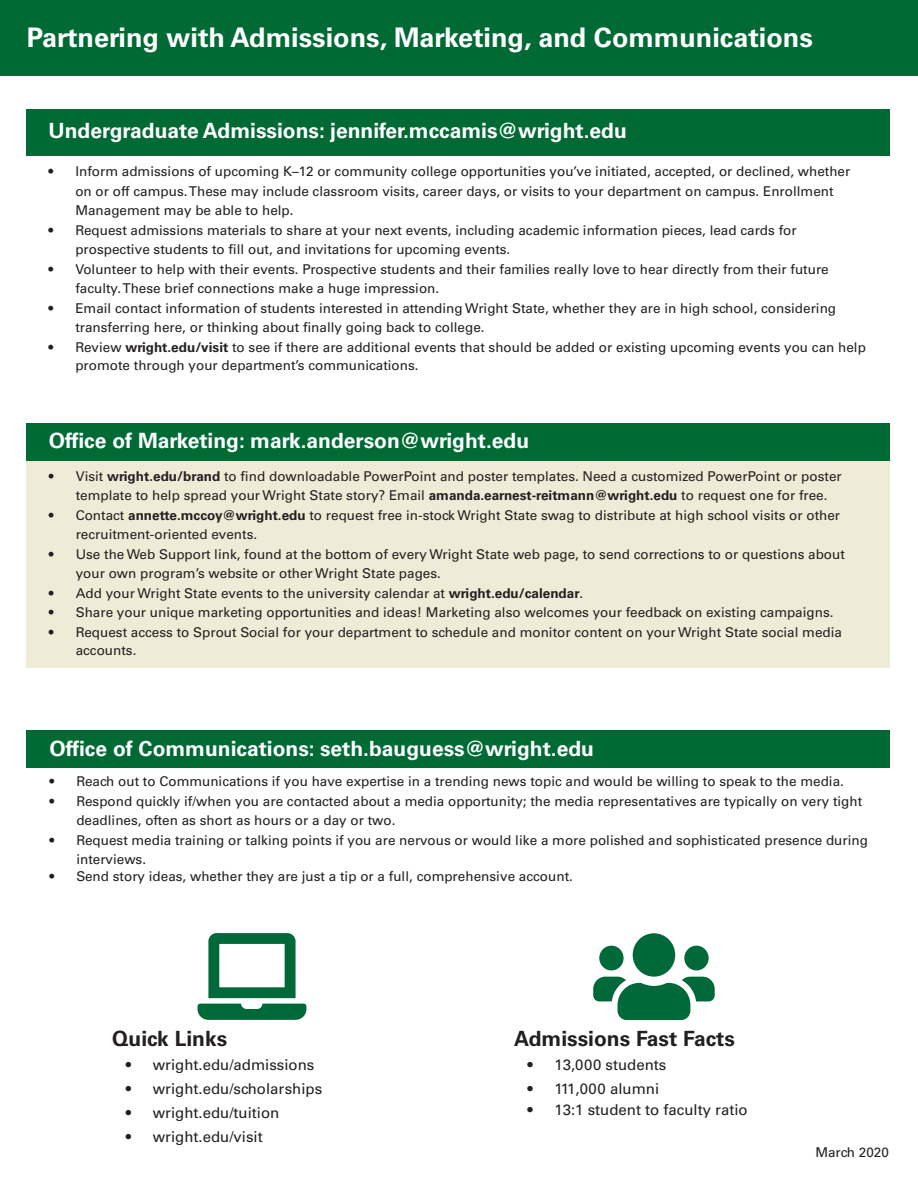
<style>
.page{position:relative;width:918px;height:1188px;background:#fff}
.page>*{position:absolute;margin:0;border:0;box-sizing:border-box;transform-origin:0 0}
.t1{font:700 27px "Univers LT Std";color:#fff}
.Normal_Paragraph_Sty{font:700 21px "Univers LT Std";color:#fff}
.t2{font:700 21px "Univers LT Std";color:#231f20}
.t3{font:15px "Univers LT Std";color:#231f20}
.t4{font:13.5px/19.5px "Univers LT Std";color:#231f20}
.s1{font-weight:700}
</style>
<div class="page">
<div style="left:0;top:0;width:918px;height:76px;background:#006a35"></div>
<div style="left:26px;top:428px;width:864px;height:240px;background:#eeecd7"></div>
<div style="left:27px;top:110px;width:863px;height:46px;background:#006a35"></div>
<div style="left:26px;top:424px;width:863px;height:37px;background:#006a35"></div>
<div style="left:27px;top:730px;width:863px;height:37px;background:#006a35"></div>
<svg style="left:198px;top:933px;width:108px;height:87px"></svg>
<svg style="left:593px;top:933px;width:122px;height:87px"></svg>
<p class="t1" style="left:27px;top:22px;width:788px">Partnering with Admissions, Marketing, and Communications</p>
<p class="Normal_Paragraph_Sty" style="left:48px;top:118px;width:580px">Undergraduate Admissions: jennifer.mccamis@wright.edu</p>
<p class="t4" style="left:75px;top:162px;width:776px;text-indent:-27px">• Inform admissions of upcoming K–12 or community college opportunities you’ve initiated, accepted, or declined, whether on or off campus. These may include classroom visits, career days, or visits to your department on campus. Enrollment<br>Management may be able to help.</p>
<p class="t4" style="left:75px;top:220px;width:723px;text-indent:-27px">• Request admissions materials to share at your next events, including academic information pieces, lead cards for prospective students to fill out, and invitations for upcoming events.</p>
<p class="t4" style="left:75px;top:259px;width:755px;text-indent:-27px">• Volunteer to help with their events. Prospective students and their families really love to hear directly from their future faculty. These brief connections make a huge impression.</p>
<p class="t4" style="left:75px;top:298px;width:762px;text-indent:-27px">• Email contact information of students interested in attending Wright State, whether they are in high school, considering transferring here, or thinking about finally going back to college.</p>
<p class="t4" style="left:75px;top:338px;width:792px;line-height:18px;text-indent:-27px">• Review <span class="s1">wright.edu/visit</span> to see if there are additional events that should be added or existing upcoming events you can help promote through your department’s communications.</p>
<p class="Normal_Paragraph_Sty" style="left:49px;top:429px;width:482px">Office of Marketing: mark.anderson@wright.edu</p>
<p class="t4" style="left:76px;top:466px;width:768px;text-indent:-27px">• Visit <span class="s1">wright.edu/brand</span> to find downloadable PowerPoint and poster templates. Need a customized PowerPoint or poster template to help spread your Wright State story? Email <span class="s1">amanda.earnest-reitmann@wright.edu</span> to request one for free.</p>
<p class="t4" style="left:76px;top:505px;width:766px;text-indent:-27px">• Contact <span class="s1">annette.mccoy@wright.edu</span> to request free in-stock Wright State swag to distribute at high school visits or other recruitment-oriented events.</p>
<p class="t4" style="left:76px;top:544px;width:771px;text-indent:-27px">• Use the Web Support link, found at the bottom of every Wright State web page, to send corrections to or questions about your own program’s website or other Wright State pages.</p>
<p class="t4" style="left:49px;top:583px;width:536px">• Add your Wright State events to the university calendar at <span class="s1">wright.edu/calendar</span>.</p>
<p class="t4" style="left:49px;top:603px;width:786px">• Share your unique marketing opportunities and ideas! Marketing also welcomes your feedback on existing campaigns.</p>
<p class="t4" style="left:76px;top:623px;width:768px;line-height:18px;text-indent:-27px">• Request access to Sprout Social for your department to schedule and monitor content on your Wright State social media accounts.</p>
<p class="Normal_Paragraph_Sty" style="left:49px;top:736px;width:546px">Office of Communications: seth.bauguess@wright.edu</p>
<p class="t4" style="left:49px;top:772px;width:796px">• Reach out to Communications if you have expertise in a trending news topic and would be willing to speak to the media.</p>
<p class="t4" style="left:76px;top:791px;width:787px;text-indent:-27px">• Respond quickly if/when you are contacted about a media opportunity; the media representatives are typically on very tight deadlines, often as short as hours or a day or two.</p>
<p class="t4" style="left:76px;top:830px;width:793px;text-indent:-27px">• Request media training or talking points if you are nervous or would like a more polished and sophisticated presence during interviews.</p>
<p class="t4" style="left:49px;top:866px;width:525px">• Send story ideas, whether they are just a tip or a full, comprehensive account.</p>
<p class="t2" style="left:112px;top:1026px;width:117px">Quick Links</p>
<p class="t3" style="left:126px;top:1056px;width:190px">• wright.edu/admissions</p>
<p class="t3" style="left:126px;top:1080px;width:198px">• wright.edu/scholarships</p>
<p class="t3" style="left:126px;top:1104px;width:155px">• wright.edu/tuition</p>
<p class="t3" style="left:126px;top:1128px;width:139px">• wright.edu/visit</p>
<p class="t2" style="left:514px;top:1026px;width:222px">Admissions Fast Facts</p>
<p class="t3" style="left:528px;top:1056px;width:140px">• 13,000 students</p>
<p class="t3" style="left:528px;top:1080px;width:133px">• 111,000 alumni</p>
<p class="t3" style="left:528px;top:1101px;width:222px">• 13:1 student to faculty ratio</p>
<p class="t4" style="left:815px;top:1143px;width:75px">March 2020</p>
</div>
